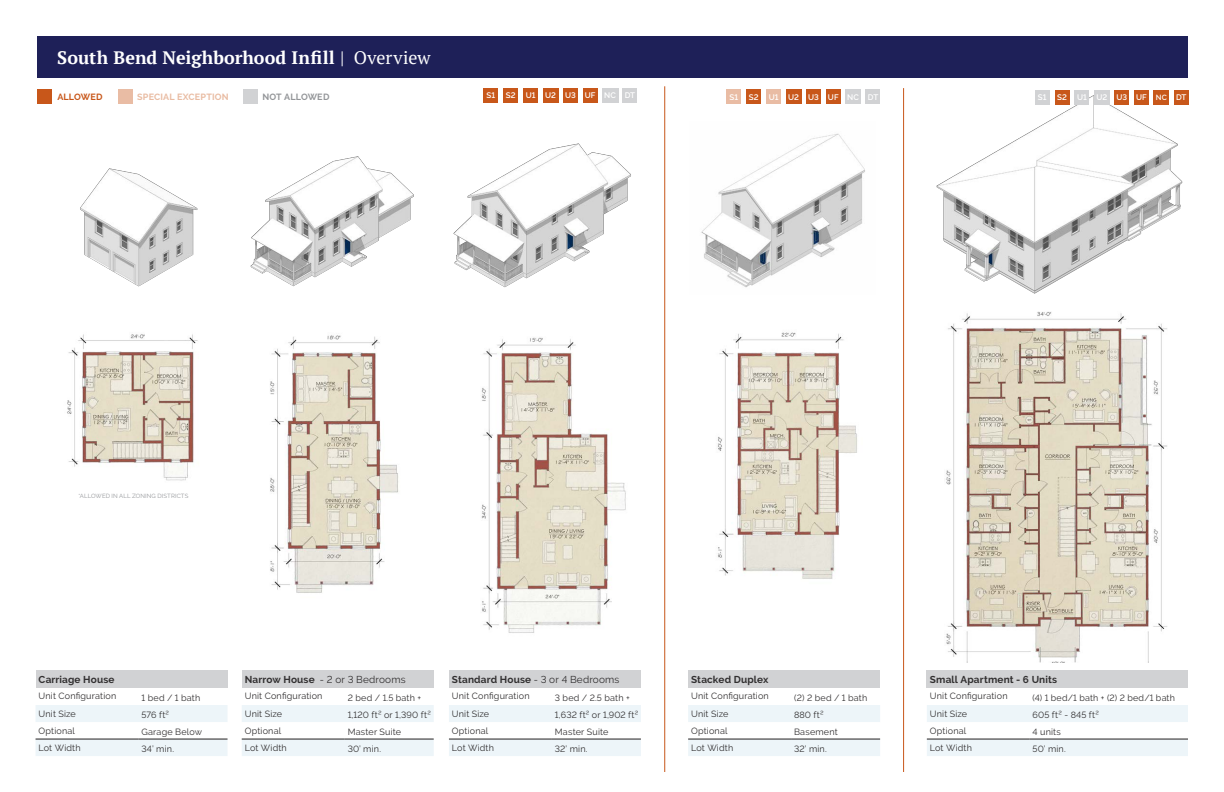
<style>
.page{position:relative;width:1224px;height:792px;background:#fff}
.page>*{position:absolute;margin:0;border:0;box-sizing:border-box;transform-origin:0 0}
._3_Article{font:700 18px "PT Serif";letter-spacing:.005em;color:#fff}
.H2_Subtitle{font:700 10px "Raleway";letter-spacing:.015em;color:#312f30}
.H2_Subtitle-2{font:10px "Raleway";letter-spacing:.015em;color:#312f30}
.Text{font:9px "Raleway";letter-spacing:.02em;color:#312f30}
.H1_Title_column{font:700 9px "Raleway";letter-spacing:.02em;color:#e9bca3}
.H1_Title_column-2{font:700 9px "Raleway";letter-spacing:.015em;color:#949699}
.H1_Title_column-3{font:700 9px "Raleway";letter-spacing:.015em;color:#c8571a}
._9_Circle_letters{font:600 8px "Raleway";color:#fff}
._9_Circle_letters-2{font:600 7.5px "Raleway";color:#fff}
.H1_Title_column-4{font:6px "Raleway";letter-spacing:.02em;color:#949699}
.s1{font-weight:400}
.s2{font-weight:700}
</style>
<div class="page">
<div style="left:504px;top:88px;width:14px;height:14px;background:#c8571a"></div>
<div style="left:484px;top:88px;width:14px;height:14px;background:#c8571a"></div>
<div style="left:523px;top:88px;width:15px;height:14px;background:#c8571a"></div>
<div style="left:543px;top:88px;width:15px;height:14px;background:#c8571a"></div>
<div style="left:563px;top:88px;width:15px;height:14px;background:#c8571a"></div>
<div style="left:583px;top:88px;width:14px;height:14px;background:#c8571a"></div>
<div style="left:602px;top:88px;width:16px;height:14px;background:#d1d2d4"></div>
<div style="left:623px;top:88px;width:14px;height:14px;background:#d1d2d4"></div>
<div style="left:244px;top:90px;width:14px;height:14px;background:#d1d2d4"></div>
<div style="left:36px;top:670px;width:192px;height:18px;background:#d1d2d4"></div>
<svg style="left:36px;top:705px;width:192px;height:51px"></svg>
<hr style="left:36px;top:739px;width:102px;height:1px;background:#231f20">
<hr style="left:138px;top:739px;width:90px;height:1px;background:#231f20">
<div style="left:242px;top:670px;width:192px;height:18px;background:#d1d2d4"></div>
<svg style="left:242px;top:705px;width:192px;height:51px"></svg>
<hr style="left:242px;top:739px;width:103px;height:1px;background:#231f20">
<hr style="left:345px;top:739px;width:89px;height:1px;background:#231f20">
<div style="left:449px;top:670px;width:192px;height:18px;background:#d1d2d4"></div>
<svg style="left:449px;top:705px;width:192px;height:51px"></svg>
<hr style="left:449px;top:739px;width:103px;height:1px;background:#231f20">
<hr style="left:552px;top:739px;width:89px;height:1px;background:#231f20">
<img style="left:80px;top:168px;width:118px;height:119px">
<img style="left:250px;top:156px;width:164px;height:131px">
<img style="left:453px;top:143px;width:178px;height:145px">
<div style="left:688px;top:670px;width:192px;height:18px;background:#d1d2d4"></div>
<svg style="left:688px;top:705px;width:192px;height:51px"></svg>
<hr style="left:688px;top:739px;width:103px;height:1px;background:#231f20">
<hr style="left:791px;top:739px;width:89px;height:1px;background:#231f20">
<img style="left:701px;top:133px;width:164px;height:155px">
<div style="left:927px;top:670px;width:261px;height:18px;background:#d1d2d4"></div>
<svg style="left:927px;top:705px;width:261px;height:51px"></svg>
<hr style="left:927px;top:739px;width:103px;height:1px;background:#231f20">
<hr style="left:1030px;top:739px;width:158px;height:1px;background:#231f20">
<img style="left:936px;top:90px;width:253px;height:204px">
<div style="left:747px;top:90px;width:14px;height:14px;background:#c8571a"></div>
<div style="left:727px;top:90px;width:14px;height:14px;background:#e9bca4"></div>
<div style="left:119px;top:90px;width:14px;height:14px;background:#e9bca4"></div>
<div style="left:766px;top:90px;width:15px;height:14px;background:#e9bca4"></div>
<div style="left:786px;top:90px;width:15px;height:14px;background:#c8571a"></div>
<div style="left:806px;top:90px;width:15px;height:14px;background:#c8571a"></div>
<div style="left:826px;top:90px;width:14px;height:14px;background:#c8571a"></div>
<div style="left:845px;top:90px;width:16px;height:14px;background:#d1d2d4"></div>
<div style="left:866px;top:90px;width:14px;height:14px;background:#d1d2d4"></div>
<hr style="left:664px;top:86px;width:1px;height:686px;background:#c8571a">
<hr style="left:903px;top:88px;width:1px;height:684px;background:#c8571a">
<div style="left:1055px;top:90px;width:14px;height:14px;background:#c8571a"></div>
<div style="left:1035px;top:90px;width:14px;height:14px;background:#d1d2d4"></div>
<div style="left:1075px;top:90px;width:14px;height:14px;background:#d1d2d4"></div>
<div style="left:1094px;top:90px;width:15px;height:14px;background:#d1d2d4"></div>
<div style="left:1115px;top:90px;width:14px;height:14px;background:#c8571a"></div>
<div style="left:1134px;top:90px;width:15px;height:14px;background:#c8571a"></div>
<div style="left:1154px;top:90px;width:15px;height:14px;background:#c8571a"></div>
<div style="left:1174px;top:90px;width:14px;height:14px;background:#c8571a"></div>
<div style="left:38px;top:90px;width:14px;height:14px;background:#c8571a"></div>
<div style="left:37px;top:36px;width:1151px;height:42px;background:#1e2058"></div>
<img style="left:67px;top:334px;width:131px;height:147px">
<img style="left:270px;top:335px;width:129px;height:258px">
<img style="left:481px;top:337px;width:145px;height:296px">
<img style="left:717px;top:332px;width:140px;height:247px">
<img style="left:946px;top:311px;width:221px;height:352px">
<p class="_3_Article" style="left:57px;top:46px;width:375px">South Bend Neighborhood Infill <span class="s1">| Overview</span></p>
<p class="H1_Title_column-3" style="left:57px;top:92px;width:47px">ALLOWED</p>
<p class="H1_Title_column" style="left:137px;top:92px;width:93px">SPECIAL EXCEPTION</p>
<p class="H1_Title_column-2" style="left:262px;top:92px;width:68px">NOT ALLOWED</p>
<p class="_9_Circle_letters" style="left:487px;top:90px;width:10px">S1</p>
<p class="_9_Circle_letters" style="left:506px;top:90px;width:11px">S2</p>
<p class="_9_Circle_letters" style="left:526px;top:90px;width:11px">U1</p>
<p class="_9_Circle_letters" style="left:545px;top:90px;width:12px">U2</p>
<p class="_9_Circle_letters" style="left:565px;top:90px;width:12px">U3</p>
<p class="_9_Circle_letters" style="left:585px;top:90px;width:12px">UF</p>
<p class="_9_Circle_letters" style="left:604px;top:90px;width:13px">NC</p>
<p class="_9_Circle_letters" style="left:625px;top:90px;width:12px">DT</p>
<p class="_9_Circle_letters" style="left:730px;top:92px;width:10px">S1</p>
<p class="_9_Circle_letters" style="left:749px;top:92px;width:11px">S2</p>
<p class="_9_Circle_letters" style="left:769px;top:92px;width:32px">U1 U2</p>
<p class="_9_Circle_letters" style="left:808px;top:92px;width:12px">U3</p>
<p class="_9_Circle_letters" style="left:828px;top:92px;width:12px">UF</p>
<p class="_9_Circle_letters" style="left:847px;top:92px;width:13px">NC</p>
<p class="_9_Circle_letters" style="left:868px;top:92px;width:12px">DT</p>
<p class="_9_Circle_letters" style="left:1038px;top:93px;width:10px">S1</p>
<p class="_9_Circle_letters" style="left:1057px;top:93px;width:11px">S2</p>
<p class="_9_Circle_letters" style="left:1077px;top:93px;width:11px">U1</p>
<p class="_9_Circle_letters" style="left:1096px;top:93px;width:12px">U2</p>
<p class="_9_Circle_letters" style="left:1116px;top:93px;width:12px">U3</p>
<p class="_9_Circle_letters" style="left:1136px;top:93px;width:12px">UF</p>
<p class="_9_Circle_letters-2" style="left:1156px;top:93px;width:12px">NC</p>
<p class="_9_Circle_letters" style="left:1176px;top:93px;width:12px">DT</p>
<p class="H1_Title_column-4" style="left:78px;top:492px;width:111px">*ALLOWED IN ALL ZONING DISTRICTS</p>
<p class="H2_Subtitle" style="left:39px;top:674px;width:77px">Carriage House</p>
<p class="Text" style="left:39px;top:691px;width:79px">Unit Configuration</p>
<p class="Text" style="left:141px;top:692px;width:60px">1 bed / 1 bath</p>
<p class="Text" style="left:39px;top:708px;width:39px">Unit Size</p>
<p class="Text" style="left:141px;top:709px;width:29px">576 ft²</p>
<p class="Text" style="left:39px;top:725px;width:38px">Optional</p>
<p class="Text" style="left:141px;top:726px;width:62px">Garage Below</p>
<p class="Text" style="left:39px;top:742px;width:44px">Lot Width</p>
<p class="Text" style="left:141px;top:743px;width:34px">34’ min.</p>
<p class="H2_Subtitle-2" style="left:245px;top:674px;width:162px"><span class="s2">Narrow House</span> - 2 or 3 Bedrooms</p>
<p class="Text" style="left:245px;top:691px;width:79px">Unit Configuration</p>
<p class="Text" style="left:348px;top:692px;width:75px">2 bed / 1.5 bath +</p>
<p class="Text" style="left:245px;top:708px;width:39px">Unit Size</p>
<p class="Text" style="left:348px;top:709px;width:85px">1,120 ft² or 1,390 ft²</p>
<p class="Text" style="left:245px;top:725px;width:38px">Optional</p>
<p class="Text" style="left:348px;top:726px;width:55px">Master Suite</p>
<p class="Text" style="left:245px;top:742px;width:44px">Lot Width</p>
<p class="Text" style="left:348px;top:743px;width:35px">30’ min.</p>
<p class="H2_Subtitle" style="left:452px;top:674px;width:169px">Standard House <span class="s1">- 3 or 4 Bedrooms</span></p>
<p class="Text" style="left:452px;top:691px;width:79px">Unit Configuration</p>
<p class="Text" style="left:555px;top:692px;width:76px">3 bed / 2.5 bath +</p>
<p class="Text" style="left:452px;top:708px;width:39px">Unit Size</p>
<p class="Text" style="left:555px;top:709px;width:85px">1,632 ft² or 1,902 ft²</p>
<p class="Text" style="left:452px;top:725px;width:38px">Optional</p>
<p class="Text" style="left:555px;top:726px;width:55px">Master Suite</p>
<p class="Text" style="left:452px;top:742px;width:44px">Lot Width</p>
<p class="Text" style="left:555px;top:743px;width:34px">32’ min.</p>
<p class="H2_Subtitle" style="left:691px;top:674px;width:79px">Stacked Duplex</p>
<p class="Text" style="left:691px;top:691px;width:79px">Unit Configuration</p>
<p class="Text" style="left:794px;top:692px;width:75px">(2) 2 bed / 1 bath</p>
<p class="Text" style="left:691px;top:708px;width:39px">Unit Size</p>
<p class="Text" style="left:794px;top:709px;width:31px">880 ft²</p>
<p class="Text" style="left:691px;top:725px;width:38px">Optional</p>
<p class="Text" style="left:794px;top:726px;width:45px">Basement</p>
<p class="Text" style="left:691px;top:742px;width:44px">Lot Width</p>
<p class="Text" style="left:794px;top:743px;width:34px">32’ min.</p>
<p class="H2_Subtitle" style="left:930px;top:674px;width:129px">Small Apartment - 6 Units</p>
<p class="Text" style="left:930px;top:691px;width:79px">Unit Configuration</p>
<p class="Text" style="left:1033px;top:692px;width:144px">(4) 1 bed/1 bath + (2) 2 bed/1 bath</p>
<p class="Text" style="left:930px;top:708px;width:39px">Unit Size</p>
<p class="Text" style="left:1033px;top:709px;width:68px">605 ft² - 845 ft²</p>
<p class="Text" style="left:930px;top:725px;width:38px">Optional</p>
<p class="Text" style="left:1033px;top:726px;width:30px">4 units</p>
<p class="Text" style="left:930px;top:742px;width:44px">Lot Width</p>
<p class="Text" style="left:1033px;top:743px;width:35px">50’ min.</p>
</div>
